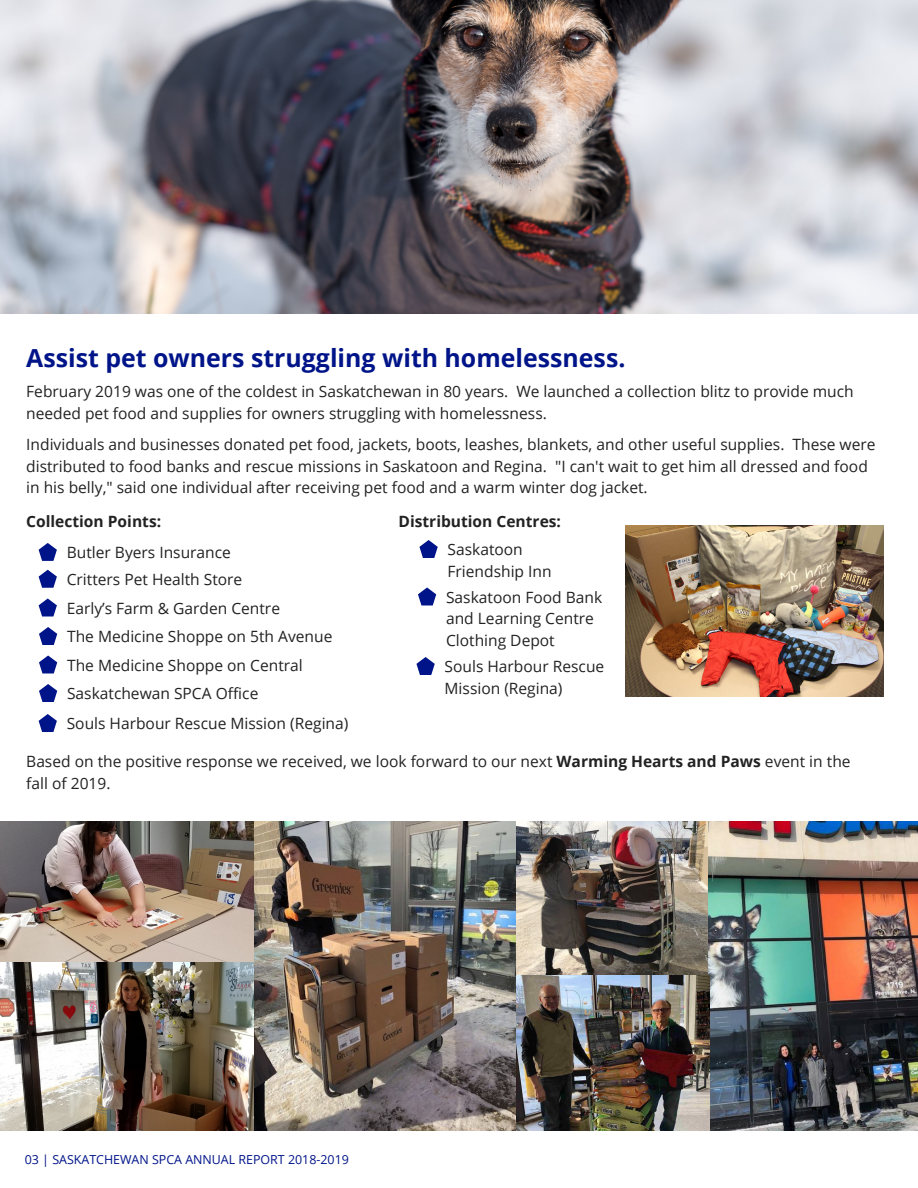
<style>
.page{position:relative;width:918px;height:1188px;background:#fff}
.page>*{position:absolute;margin:0;border:0;box-sizing:border-box;transform-origin:0 0}
.t1{font:700 24.9px "Open Sans";color:#001489}
.t2{font:15.6px/21.3px "Open Sans";color:#222}
.t3{font:700 15.6px "Open Sans";color:#222}
.t4{font:12.45px "Open Sans";color:#001489}
.s1{font-weight:700}
</style>
<div class="page">
<img style="left:626px;top:525px;width:257px;height:171px">
<img style="left:0;top:0;width:918px;height:313px">
<svg style="left:39px;top:543px;width:18px;height:18px"></svg>
<svg style="left:39px;top:570px;width:18px;height:18px"></svg>
<svg style="left:39px;top:598px;width:18px;height:18px"></svg>
<svg style="left:39px;top:627px;width:18px;height:18px"></svg>
<svg style="left:39px;top:656px;width:18px;height:18px"></svg>
<svg style="left:39px;top:684px;width:18px;height:18px"></svg>
<svg style="left:39px;top:714px;width:18px;height:18px"></svg>
<svg style="left:419px;top:540px;width:19px;height:18px"></svg>
<svg style="left:418px;top:587px;width:18px;height:18px"></svg>
<svg style="left:416px;top:657px;width:19px;height:18px"></svg>
<img style="left:0;top:821px;width:255px;height:141px">
<img style="left:0;top:962px;width:255px;height:169px">
<img style="left:706px;top:821px;width:212px;height:310px">
<img style="left:255px;top:821px;width:262px;height:310px">
<img style="left:517px;top:821px;width:191px;height:154px">
<img style="left:517px;top:976px;width:193px;height:155px">
<h1 class="t1" style="left:26px;top:340px;width:601px">Assist pet owners struggling with homelessness.</h1>
<p class="t2" style="left:26px;top:381px;width:829px">February 2019 was one of the coldest in Saskatchewan in 80 years. We launched a collection blitz to provide much needed pet food and supplies for owners struggling with homelessness.</p>
<p class="t2" style="left:26px;top:434px;width:851px">Individuals and businesses donated pet food, jackets, boots, leashes, blankets, and other useful supplies. These were distributed to food banks and rescue missions in Saskatoon and Regina. "I can't wait to get him all dressed and food in his belly," said one individual after receiving pet food and a warm winter dog jacket.</p>
<p class="t3" style="left:26px;top:510px;width:136px">Collection Points:</p>
<p class="t3" style="left:399px;top:510px;width:164px">Distribution Centres:</p>
<p class="t2" style="left:67px;top:539px;width:177px;line-height:26.8px">Butler Byers Insurance<br>Critters Pet Health Store</p>
<p class="t2" style="left:67px;top:594px;width:267px;line-height:28.5px">Early’s Farm &amp; Garden Centre<br>The Medicine Shoppe on 5th Avenue<br>The Medicine Shoppe on Central<br>Saskatchewan SPCA Office</p>
<p class="t2" style="left:67px;top:713px;width:283px">Souls Harbour Rescue Mission (Regina)</p>
<p class="t2" style="left:448px;top:539px;width:106px">Saskatoon<br>Friendship Inn</p>
<p class="t2" style="left:446px;top:586px;width:158px">Saskatoon Food Bank and Learning Centre<br>Clothing Depot</p>
<p class="t2" style="left:445px;top:656px;width:161px">Souls Harbour Rescue<br>Mission (Regina)</p>
<p class="t2" style="left:26px;top:751px;width:826px">Based on the positive response we received, we look forward to our next <span class="s1">Warming Hearts and Paws</span> event in the fall of 2019.</p>
<p class="t4" style="left:25px;top:1150px;width:326px">03 | SASKATCHEWAN SPCA ANNUAL REPORT 2018-2019</p>
</div>
